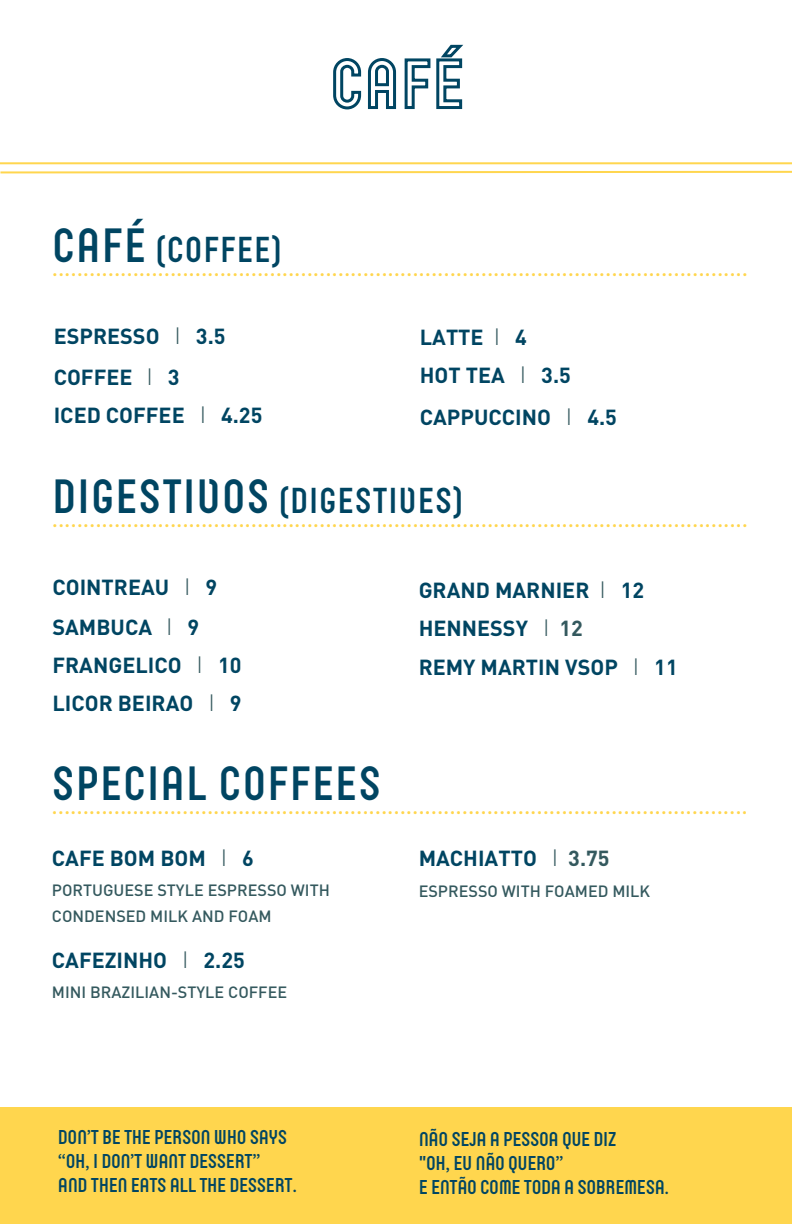
<style>
.page{position:relative;width:792px;height:1224px;background:#fff}
.page>*{position:absolute;margin:0;border:0;box-sizing:border-box;transform-origin:0 0}
.t1{font:700 48px "Neubau Grotesque";letter-spacing:.025em;color:#004562}
.t2{font:700 36px "Neubau Grotesque";letter-spacing:.025em;color:#004562}
.t3{font:700 24px "Neubau Grotesque";color:#ffd64e}
.t4{font:700 21.6px/38.2px "DIN";color:#004562}
.t5{font:700 20px/24px "Neubau Grotesque";letter-spacing:-.02em;color:#004562}
.t6{font:500 16.2px/26.2px "DIN";color:#34595e}
.s1{font-size:48px}
.s2{font-weight:300;font-size:23.4px;color:#34595e}
.s3{color:#34595e}
</style>
<div class="page">
<svg style="left:333px;top:44px;width:130px;height:66px"></svg>
<svg style="left:0;top:170px;width:792px;height:4px"></svg>
<hr style="left:0;top:162px;width:792px;height:2px;background:#ffd64e">
<div style="left:0;top:1107px;width:792px;height:117px;background:#ffd64e"></div>
<h2 class="t2" style="left:52px;top:229px;width:231px"><span class="s1">CAFÉ</span> (COFFEE)</h2>
<p class="t3" style="left:52px;top:254px;width:697px">................................................................................................................</p>
<p class="t4" style="left:54px;top:315px;width:173px;line-height:40.4px">ESPRESSO <span class="s2">I</span> 3.5<br>COFFEE <span class="s2">I</span> 3</p>
<p class="t4" style="left:54px;top:395px;width:210px">ICED COFFEE <span class="s2">I</span> 4.25</p>
<p class="t4" style="left:420px;top:317px;width:153px">LATTE <span class="s2">I</span> 4<br>HOT TEA <span class="s2">I</span> 3.5</p>
<p class="t4" style="left:420px;top:397px;width:199px">CAPPUCCINO <span class="s2">I</span> 4.5</p>
<h2 class="t2" style="left:52px;top:480px;width:413px"><span class="s1">DIGESTIVOS</span> (DIGESTIVES)</h2>
<p class="t3" style="left:52px;top:505px;width:697px">................................................................................................................</p>
<p class="t4" style="left:52px;top:566px;width:166px;line-height:40.4px">COINTREAU <span class="s2">I</span> 9<br>SAMBUCA <span class="s2">I</span> 9</p>
<p class="t4" style="left:52px;top:646px;width:190px;line-height:37.6px">FRANGELICO <span class="s2">I</span> 10<br>LICOR BEIRAO <span class="s2">I</span> 9</p>
<p class="t4" style="left:419px;top:570px;width:261px">GRAND MARNIER <span class="s2">I</span> 12<br>HENNESSY <span class="s2">I</span> <span class="s3">12<br></span>REMY MARTIN VSOP <span class="s2">I</span> 11</p>
<h1 class="t1" style="left:52px;top:756px;width:331px">SPECIAL COFFEES</h1>
<p class="t3" style="left:52px;top:792px;width:697px">................................................................................................................</p>
<p class="t4" style="left:52px;top:838px;width:204px">CAFE BOM BOM <span class="s2">I</span> 6</p>
<p class="t6" style="left:52px;top:876px;width:280px">PORTUGUESE STYLE ESPRESSO WITH<br>CONDENSED MILK AND FOAM</p>
<p class="t4" style="left:52px;top:940px;width:194px">CAFEZINHO <span class="s2">I</span> 2.25</p>
<p class="t6" style="left:52px;top:979px;width:237px">MINI BRAZILIAN-STYLE COFFEE</p>
<p class="t5" style="left:58px;top:1125px;width:241px">DON’T BE THE PERSON WHO SAYS “OH, I DON’T WANT DESSERT”<br>AND THEN EATS ALL THE DESSERT.</p>
<p class="t4" style="left:419px;top:839px;width:192px">MACHIATTO <span class="s2">I</span> <span class="s3">3.75</span></p>
<p class="t6" style="left:419px;top:877px;width:233px">ESPRESSO WITH FOAMED MILK</p>
<p class="t5" style="left:419px;top:1127px;width:252px">NÃO SEJA A PESSOA QUE DIZ<br>"OH, EU NÃO QUERO”<br>E ENTÃO COME TODA A SOBREMESA.</p>
</div>
